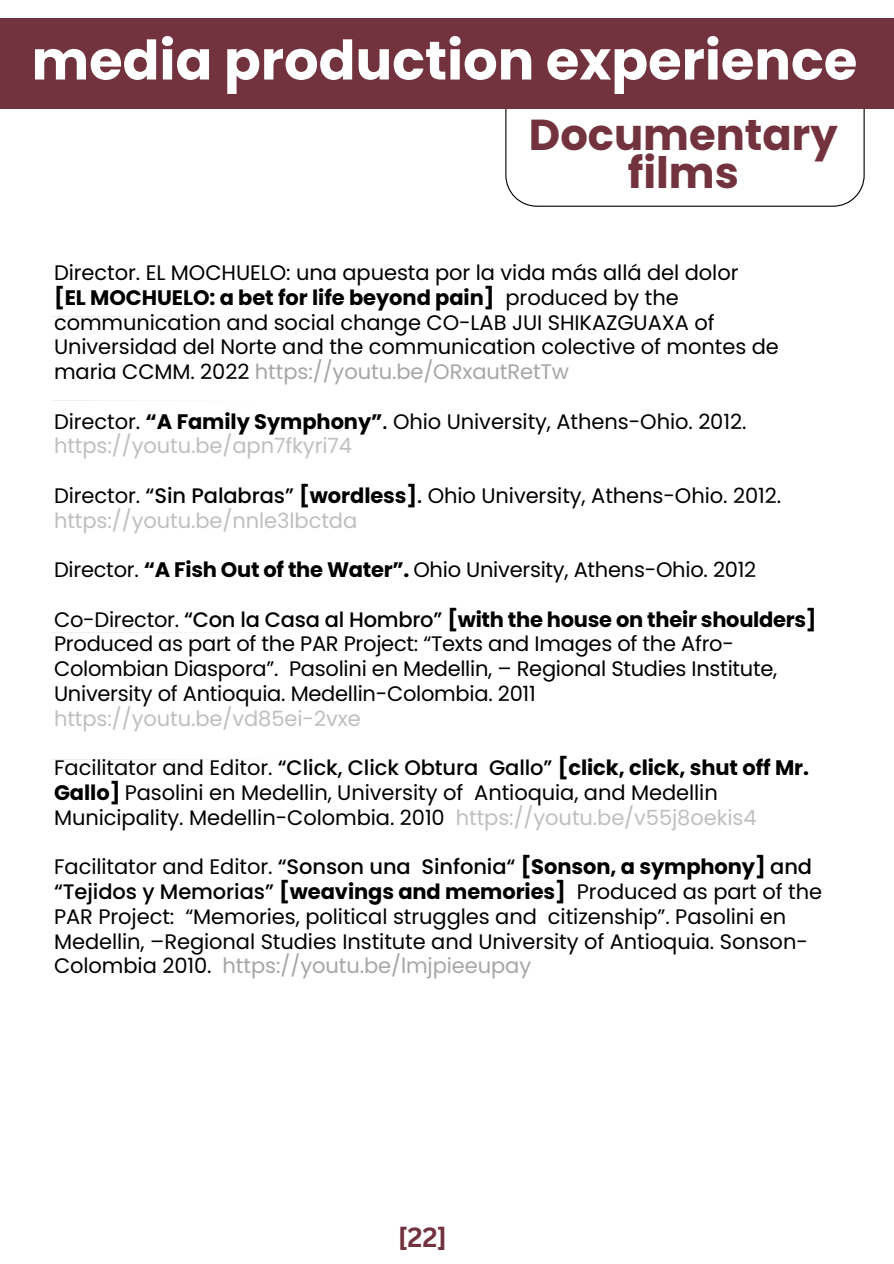
<style>
.page{position:relative;width:894px;height:1264px;background:#fff}
.page>*{position:absolute;margin:0;border:0;box-sizing:border-box;transform-origin:0 0}
.t1{font:700 54.3px "Poppins";color:#fff}
.t2{font:700 43.2px/38.2px "Poppins";color:#72333e;text-align:center}
.t3{font:700 27px "Canva Sans";color:#72333e}
.t4{font:21px/24.8px "Poppins";letter-spacing:-.005em;color:#000}
.t5{font:21px "Poppins";letter-spacing:-.005em;color:#bfbfbf}
.s1{font-weight:700}
.s2{color:#a6a6a6}
.s3{font-weight:500}
.s4{color:#bfbfbf}
</style>
<div class="page">
<svg style="left:505px;top:108px;width:359px;height:99px"></svg>
<div style="left:0;top:18px;width:893px;height:90px;background:#72333e"></div>
<hr style="left:51px;top:316px;width:257px;height:1px;background:#cbcbcb">
<hr style="left:51px;top:632px;width:256px;height:1px;background:#cbcbcb">
<hr style="left:51px;top:759px;width:254px;height:1px;background:#cbcbcb">
<hr style="left:51px;top:400px;width:249px;height:1px;background:#cbcbcb">
<hr style="left:479px;top:341px;width:269px;height:1px;background:#cbcbcb">
<h1 class="t1" style="left:32px;top:22px;width:827px">media production experience</h1>
<h2 class="t2" style="left:528px;top:115px;width:310px">Documentary films</h2>
<p class="t4" style="left:54px;top:260px;width:685px">Director. EL MOCHUELO: una apuesta por la vida más allá del dolor</p>
<p class="t4" style="left:54px;top:285px;width:726px"><span class="s1">[EL MOCHUELO: a bet for life beyond pain]</span> produced by the communication and social change CO-LAB JUI SHIKAZGUAXA of Universidad del Norte and the communication colective of montes de maria CCMM. 2022 <span class="s2">https://youtu.be/ORxautRetTw</span></p>
<p class="t4" style="left:54px;top:409px;width:693px">Director. <span class="s1">“A Family Symphony”</span><span class="s3">.</span> Ohio University, Athens-Ohio. 2012. <span class="s4">https://youtu.be/apn7fkyri74</span></p>
<p class="t4" style="left:54px;top:483px;width:728px">Director. <span class="s3">“Sin Palabras”</span> <span class="s1">[wordless]</span><span class="s3">.</span> Ohio University, Athens-Ohio. 2012.</p>
<p class="t5" style="left:54px;top:505px;width:304px">https://youtu.be/nnle3lbctda</p>
<p class="t4" style="left:54px;top:557px;width:703px">Director. <span class="s1">“A Fish Out of the Water”.</span> Ohio University, Athens-Ohio. 2012</p>
<p class="t4" style="left:54px;top:607px;width:763px">Co-Director. <span class="s3">“Con la Casa al Hombro”</span> <span class="s1">[with the house on their shoulders] </span>Produced as part of the PAR Project: “Texts and Images of the Afro-Colombian Diaspora”. Pasolini en Medellin, – Regional Studies Institute, University of Antioquia. Medellin-Colombia. 2011</p>
<p class="t5" style="left:54px;top:703px;width:308px">https://youtu.be/vd85ei-2vxe</p>
<p class="t4" style="left:54px;top:755px;width:756px">Facilitator and Editor. <span class="s3">“Click, Click Obtura Gallo”</span> <span class="s1">[click, click, shut off Mr.<br>Gallo]</span> Pasolini en Medellin, University of Antioquia, and Medellin<br>Municipality. Medellin-Colombia. 2010 <span class="s4">https://youtu.be/v55j8oekis4</span></p>
<p class="t4" style="left:54px;top:854px;width:769px">Facilitator and Editor. <span class="s3">“Sonson una Sinfonia“</span> <span class="s1">[Sonson, a symphony]</span> <span class="s3">and “Tejidos y Memorias”</span> <span class="s1">[weavings and memories]</span> Produced as part of the PAR Project: “Memories, political struggles and citizenship”. Pasolini en Medellin, –Regional Studies Institute and University of Antioquia. Sonson-Colombia 2010. <span class="s2">https://youtu.be/lmjpieeupay</span></p>
<h3 class="t3" style="left:397px;top:1217px;width:51px">[22]</h3>
</div>
